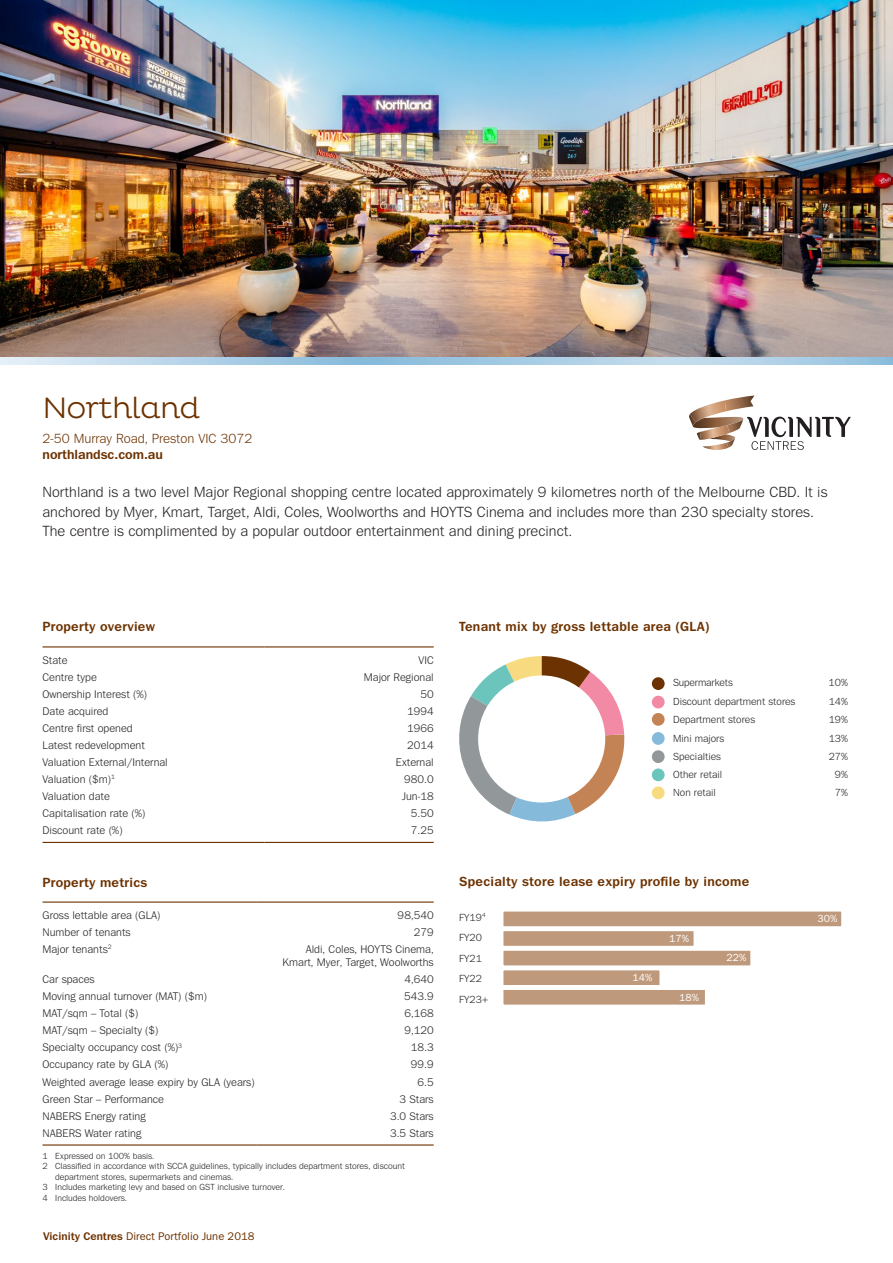
<style>
.page{position:relative;width:893px;height:1263px;background:#fff}
.page>*{position:absolute;margin:0;border:0;box-sizing:border-box;transform-origin:0 0}
.t1{font:300 30px "Pluto";letter-spacing:-.025em;color:#6d3201}
.t2{font:15px/19.5px "Tee Franklin";color:#231f20}
.t3{font:700 13.5px "Tee Franklin";letter-spacing:.02em;color:#6d3201}
.t4{font:13.5px "Tee Franklin";color:#6d3201}
.t5{font:700 13.5px "Tee Franklin";color:#6d3201}
.t6{font:11.25px/13.5px "Tee Franklin";color:#231f20;text-align:right}
.t7{font:500 11.25px "Tee Franklin";color:#6d3201}
.t8{font:10.5px/20.4px "Tee Franklin";color:#231f20}
.t9{font:500 10.5px "Tee Franklin";color:#fff}
.t10{font:9px "Tee Franklin";color:#231f20}
.s1{font-weight:700}
</style>
<div class="page">
<svg style="left:689px;top:395px;width:162px;height:55px"></svg>
<svg style="left:459px;top:656px;width:166px;height:165px"></svg>
<div style="left:478px;top:675px;width:127px;height:127px;background:#fff;border-radius:50%"></div>
<div style="left:652px;top:677px;width:13px;height:13px;background:#6d3201;border-radius:50%"></div>
<div style="left:652px;top:696px;width:13px;height:12px;background:#f38aa5;border-radius:50%"></div>
<div style="left:652px;top:732px;width:13px;height:13px;background:#85badb;border-radius:50%"></div>
<div style="left:652px;top:750px;width:13px;height:13px;background:#929799;border-radius:50%"></div>
<div style="left:652px;top:768px;width:13px;height:13px;background:#6bc5bd;border-radius:50%"></div>
<div style="left:652px;top:786px;width:13px;height:13px;background:#f8da81;border-radius:50%"></div>
<div style="left:652px;top:713px;width:13px;height:13px;background:#c48355;border-radius:50%"></div>
<div style="left:502px;top:988px;width:204px;height:18px;background:#bf997b"></div>
<div style="left:500px;top:987px;width:208px;height:20px;border:3px solid #fff"></div>
<div style="left:502px;top:969px;width:159px;height:17px;background:#bf997b"></div>
<div style="left:500px;top:967px;width:162px;height:21px;border:3px solid #fff"></div>
<div style="left:502px;top:949px;width:250px;height:18px;background:#bf997b"></div>
<div style="left:500px;top:948px;width:253px;height:20px;border:3px solid #fff"></div>
<div style="left:502px;top:930px;width:193px;height:17px;background:#bf997b"></div>
<div style="left:500px;top:928px;width:197px;height:21px;border:3px solid #fff"></div>
<div style="left:502px;top:910px;width:341px;height:18px;background:#bf997b"></div>
<div style="left:500px;top:908px;width:344px;height:21px;border:3px solid #fff"></div>
<img style="left:0;top:0;width:893px;height:361px">
<hr style="left:43px;top:901px;width:214px;height:2px;background:#6d3201">
<hr style="left:257px;top:901px;width:177px;height:2px;background:#6d3201">
<hr style="left:43px;top:1144px;width:214px;height:1px;background:#6d3201">
<hr style="left:257px;top:1144px;width:177px;height:1px;background:#6d3201">
<hr style="left:43px;top:646px;width:221px;height:1px;background:#6d3201">
<hr style="left:264px;top:646px;width:170px;height:1px;background:#6d3201">
<hr style="left:43px;top:842px;width:221px;height:1px;background:#6d3201">
<hr style="left:264px;top:842px;width:170px;height:1px;background:#6d3201">
<svg style="left:1px;top:357px;width:892px;height:8px;background:#aed0e6"></svg>
<h1 class="t1" style="left:43px;top:391px;width:159px">Northland</h1>
<p class="t4" style="left:43px;top:431px;width:212px">2-50 Murray Road, Preston VIC 3072</p>
<p class="t5" style="left:43px;top:447px;width:122px">northlandsc.com.au</p>
<p class="t2" style="left:43px;top:483px;width:786px">Northland is a two level Major Regional shopping centre located approximately 9 kilometres north of the Melbourne CBD. It is anchored by Myer, Kmart, Target, Aldi, Coles, Woolworths and HOYTS Cinema and includes more than 230 specialty stores.<br>The centre is complimented by a popular outdoor entertainment and dining precinct.</p>
<p class="t3" style="left:43px;top:618px;width:114px">Property overview</p>
<p class="t3" style="left:459px;top:618px;width:252px">Tenant mix by gross lettable area (GLA)</p>
<p class="t6" style="left:43px;top:653px;width:27px">State</p>
<p class="t6" style="left:419px;top:653px;width:17px">VIC</p>
<p class="t6" style="left:43px;top:670px;width:56px">Centre type</p>
<p class="t6" style="left:364px;top:670px;width:71px">Major Regional</p>
<p class="t6" style="left:43px;top:687px;width:106px">Ownership Interest (%)</p>
<p class="t6" style="left:420px;top:687px;width:15px">50</p>
<p class="t6" style="left:43px;top:704px;width:67px">Date acquired</p>
<p class="t6" style="left:407px;top:704px;width:28px">1994</p>
<p class="t6" style="left:43px;top:721px;width:92px">Centre first opened</p>
<p class="t6" style="left:407px;top:721px;width:28px">1966</p>
<p class="t6" style="left:43px;top:738px;width:104px">Latest redevelopment</p>
<p class="t6" style="left:407px;top:738px;width:28px">2014</p>
<p class="t6" style="left:43px;top:755px;width:127px">Valuation External/Internal</p>
<p class="t6" style="left:396px;top:755px;width:39px">External</p>
<p class="t6" style="left:43px;top:772px;width:74px">Valuation ($m)<sup>1</sup></p>
<p class="t6" style="left:404px;top:772px;width:31px">980.0</p>
<p class="t6" style="left:43px;top:789px;width:69px">Valuation date</p>
<p class="t6" style="left:402px;top:789px;width:33px">Jun-18</p>
<p class="t6" style="left:43px;top:806px;width:105px">Capitalisation rate (%)</p>
<p class="t6" style="left:411px;top:806px;width:24px">5.50</p>
<p class="t6" style="left:43px;top:823px;width:82px">Discount rate (%)</p>
<p class="t6" style="left:411px;top:823px;width:24px">7.25</p>
<p class="t3" style="left:43px;top:874px;width:106px">Property metrics</p>
<p class="t6" style="left:43px;top:908px;width:119px">Gross lettable area (GLA)</p>
<p class="t6" style="left:398px;top:908px;width:38px">98,540</p>
<p class="t6" style="left:43px;top:925px;width:90px">Number of tenants</p>
<p class="t6" style="left:414px;top:925px;width:22px">279</p>
<p class="t6" style="left:43px;top:942px;width:71px">Major tenants<sup>2</sup></p>
<p class="t6" style="left:282px;top:942px;width:153px">Aldi, Coles, HOYTS Cinema,<br>Kmart, Myer, Target, Woolworths</p>
<p class="t6" style="left:43px;top:973px;width:54px">Car spaces</p>
<p class="t6" style="left:404px;top:973px;width:31px">4,640</p>
<p class="t6" style="left:43px;top:990px;width:166px">Moving annual turnover (MAT) ($m)</p>
<p class="t6" style="left:404px;top:990px;width:31px">543.9</p>
<p class="t6" style="left:43px;top:1007px;width:97px">MAT/sqm – Total ($)</p>
<p class="t6" style="left:404px;top:1007px;width:31px">6,168</p>
<p class="t6" style="left:43px;top:1024px;width:117px">MAT/sqm – Specialty ($)</p>
<p class="t6" style="left:404px;top:1024px;width:31px">9,120</p>
<p class="t6" style="left:43px;top:1041px;width:141px">Specialty occupancy cost (%)<sup>3</sup></p>
<p class="t6" style="left:411px;top:1041px;width:24px">18.3</p>
<p class="t6" style="left:43px;top:1058px;width:127px">Occupancy rate by GLA (%)</p>
<p class="t6" style="left:411px;top:1058px;width:24px">99.9</p>
<p class="t6" style="left:43px;top:1075px;width:214px">Weighted average lease expiry by GLA (years)</p>
<p class="t6" style="left:417px;top:1075px;width:18px">6.5</p>
<p class="t6" style="left:43px;top:1092px;width:123px">Green Star – Performance</p>
<p class="t6" style="left:400px;top:1092px;width:36px">3 Stars</p>
<p class="t6" style="left:43px;top:1109px;width:105px">NABERS Energy rating</p>
<p class="t6" style="left:390px;top:1109px;width:45px">3.0 Stars</p>
<p class="t6" style="left:43px;top:1126px;width:100px">NABERS Water rating</p>
<p class="t6" style="left:390px;top:1126px;width:45px">3.5 Stars</p>
<p class="t10" style="left:43px;top:1150px;width:113px">1 Expressed on 100% basis.</p>
<p class="t10" style="left:43px;top:1161px;width:364px">2 Classified in accordance with SCCA guidelines, typically includes department stores, discount</p>
<p class="t10" style="left:55px;top:1171px;width:180px">department stores, supermarkets and cinemas.</p>
<p class="t10" style="left:43px;top:1182px;width:244px">3 Includes marketing levy and based on GST inclusive turnover.</p>
<p class="t10" style="left:43px;top:1192px;width:86px">4 Includes holdovers.</p>
<p class="t7" style="left:43px;top:1230px;width:213px"><span class="s1">Vicinity Centres</span> Direct Portfolio June 2018</p>
<p class="t8" style="left:673px;top:673px;width:61px">Supermarkets</p>
<p class="t8" style="left:829px;top:673px;width:21px">10%</p>
<p class="t8" style="left:673px;top:691px;width:124px">Discount department stores</p>
<p class="t8" style="left:829px;top:691px;width:21px">14%</p>
<p class="t8" style="left:673px;top:728px;width:53px">Mini majors</p>
<p class="t8" style="left:829px;top:728px;width:21px">13%</p>
<p class="t8" style="left:673px;top:746px;width:49px">Specialties</p>
<p class="t8" style="left:829px;top:746px;width:21px">27%</p>
<p class="t8" style="left:673px;top:765px;width:51px">Other retail</p>
<p class="t8" style="left:835px;top:765px;width:15px">9%</p>
<p class="t8" style="left:673px;top:783px;width:44px">Non retail</p>
<p class="t8" style="left:835px;top:783px;width:15px">7%</p>
<p class="t8" style="left:673px;top:709px;width:83px">Department stores</p>
<p class="t8" style="left:829px;top:709px;width:21px">19%</p>
<p class="t3" style="left:459px;top:874px;width:291px">Specialty store lease expiry profile by income</p>
<p class="t8" style="left:459px;top:907px;width:31px">FY19<sup>4<br></sup>FY20<br>FY21<br>FY22<br>FY23+</p>
<p class="t9" style="left:632px;top:972px;width:21px">14%</p>
<p class="t9" style="left:669px;top:932px;width:21px">17%</p>
<p class="t9" style="left:679px;top:991px;width:21px">18%</p>
<p class="t9" style="left:726px;top:952px;width:21px">22%</p>
<p class="t9" style="left:817px;top:912px;width:21px">30%</p>
</div>
